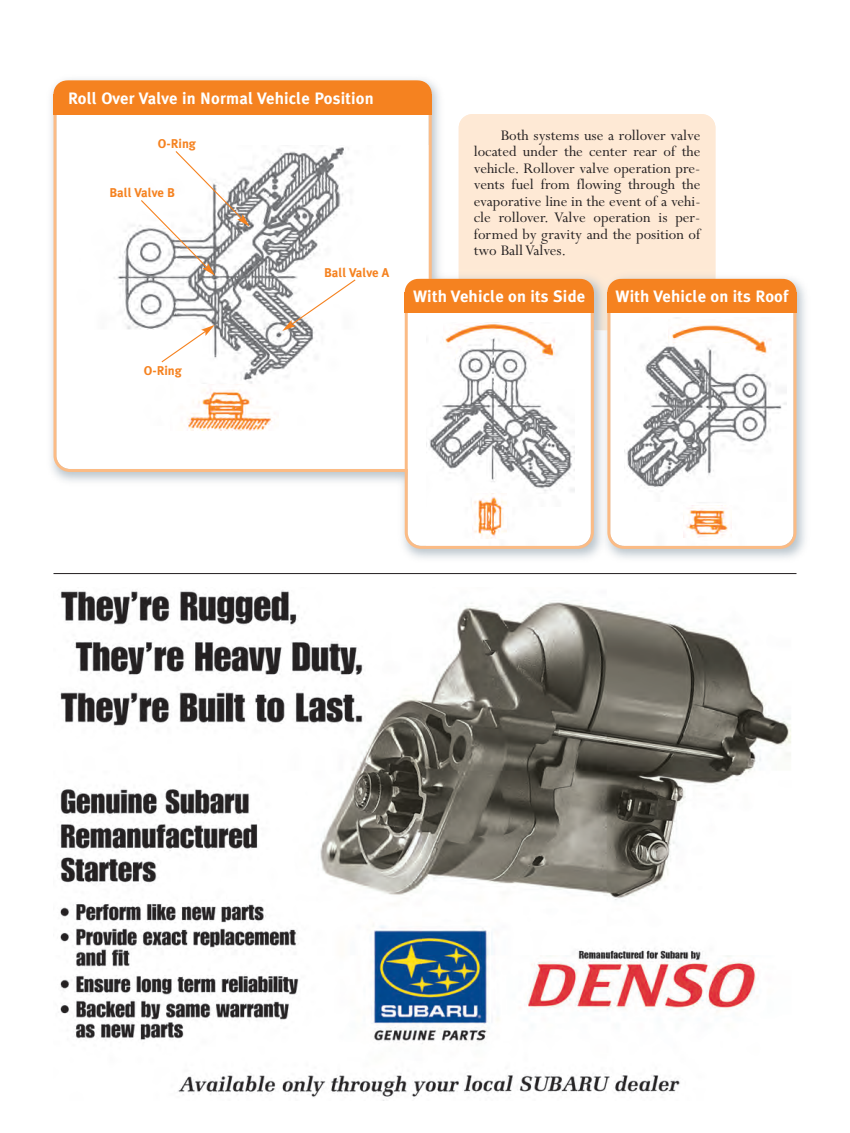
<style>
.page{position:relative;width:850px;height:1133px;background:#fff}
.page>*{position:absolute;margin:0;border:0;box-sizing:border-box;transform-origin:0 0}
.t1{font:16.5px/16.5px "Perpetua";color:#231f20;text-align:justify}
.t2{font:700 16.5px "Meta Plus";letter-spacing:.01em;color:#fff}
.t3{font:700 12.75px "Meta Plus";color:#f58220}
</style>
<div class="page">
<img style="left:51px;top:79px;width:754px;height:479px">
<img style="left:60px;top:590px;width:731px;height:508px">
<hr style="left:53px;top:573px;width:743px;height:1px;background:#231f20">
<div style="left:458px;top:114px;width:257px;height:216px;background:#fee9d5;border-radius:14px"></div>
<svg style="left:53px;top:80px;width:378px;height:392px"></svg>
<div style="left:170px;top:385px;width:108px;height:67px;background:#fff"></div>
<img style="left:187px;top:389px;width:88px;height:41px">
<svg style="left:404px;top:279px;width:189px;height:270px"></svg>
<svg style="left:443px;top:324px;width:112px;height:35px"></svg>
<img style="left:455px;top:336px;width:75px;height:23px">
<img style="left:472px;top:493px;width:34px;height:45px">
<div style="left:53px;top:80px;width:378px;height:34px;background:#f58220;border-radius:14px"></div>
<div style="left:53px;top:94px;width:378px;height:20px;background:#f58220"></div>
<svg style="left:282px;top:278px;width:75px;height:53px"></svg>
<svg style="left:160px;top:325px;width:55px;height:38px"></svg>
<div style="left:404px;top:279px;width:189px;height:34px;background:#f58220;border-radius:14px"></div>
<div style="left:404px;top:292px;width:189px;height:21px;background:#f58220"></div>
<svg style="left:607px;top:279px;width:189px;height:270px"></svg>
<img style="left:668px;top:319px;width:103px;height:37px">
<img style="left:684px;top:506px;width:47px;height:32px">
<div style="left:607px;top:279px;width:189px;height:34px;background:#f58220;border-radius:14px"></div>
<div style="left:607px;top:292px;width:189px;height:21px;background:#f58220"></div>
<svg style="left:140px;top:150px;width:109px;height:126px"></svg>
<p class="t2" style="left:68px;top:88px;width:307px">Roll Over Valve in Normal Vehicle Position</p>
<p class="t3" style="left:158px;top:137px;width:40px">O-Ring</p>
<p class="t3" style="left:109px;top:185px;width:67px">Ball Valve B</p>
<p class="t3" style="left:324px;top:265px;width:67px">Ball Valve A</p>
<p class="t1" style="left:473px;top:128px;width:228px;text-indent:27px">Both systems use a rollover valve located under the center rear of the vehicle. Rollover valve operation pre&shy;vents fuel from flowing through the evaporative line in the event of a vehi&shy;cle rollover. Valve operation is per&shy;formed by gravity and the position of two Ball Valves.</p>
<p class="t2" style="left:413px;top:287px;width:174px">With Vehicle on its Side</p>
<p class="t2" style="left:615px;top:287px;width:174px">With Vehicle on its Roof</p>
<p class="t3" style="left:144px;top:363px;width:40px">O-Ring</p>
</div>
